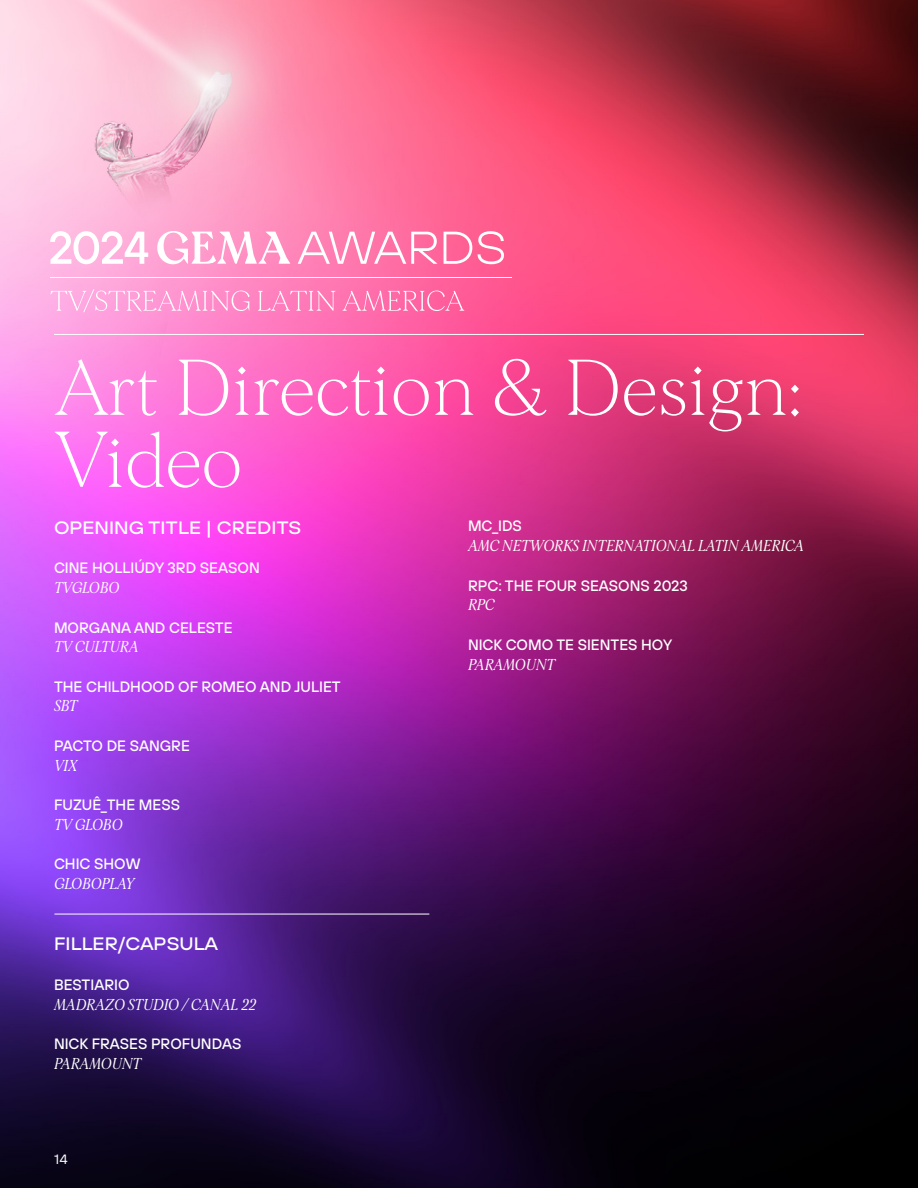
<style>
.page{position:relative;width:918px;height:1188px;background:#fff}
.page>*{position:absolute;margin:0;border:0;box-sizing:border-box;transform-origin:0 0}
.t1{font:200 75px/72px "Morion";color:#fff}
.t2{font:500 18px "TT Hoves Pro Exp";color:#fff}
.t3{font:500 15px "TT Hoves Pro";color:#fff}
.t4{font:italic 15px "Morion";color:#fff}
.t5{font:13.5px "TT Hoves Pro Exp";color:#fff}
</style>
<div class="page">
<img style="left:0;top:0;width:918px;height:1188px">
<hr style="left:54px;top:334px;width:810px;height:1px;background:#fff">
<img style="left:21px;top:0;width:376px;height:357px">
<svg style="left:50px;top:289px;width:200px;height:23px;background:#fea8da"></svg>
<svg style="left:258px;top:291px;width:78px;height:20px;background:#fe8fc4"></svg>
<svg style="left:342px;top:291px;width:122px;height:21px;background:#fe7eb3"></svg>
<svg style="left:50px;top:231px;width:98px;height:33px"></svg>
<svg style="left:157px;top:231px;width:133px;height:33px"></svg>
<svg style="left:298px;top:232px;width:140px;height:32px"></svg>
<svg style="left:444px;top:232px;width:28px;height:32px"></svg>
<svg style="left:478px;top:231px;width:26px;height:33px"></svg>
<hr style="left:50px;top:277px;width:462px;height:1px;background:#fff">
<img style="left:0;top:0;width:240px;height:231px">
<hr style="left:54px;top:914px;width:375px;height:1px;background:#fff">
<h1 class="t1" style="left:54px;top:355px;width:749px">Art Direction &amp; Design:<br>Video</h1>
<p class="t2" style="left:54px;top:515px;width:249px">OPENING TITLE | CREDITS</p>
<p class="t3" style="left:54px;top:558px;width:207px">CINE HOLLIÚDY 3RD SEASON</p>
<p class="t4" style="left:54px;top:579px;width:67px">TVGLOBO</p>
<p class="t3" style="left:54px;top:617px;width:180px">MORGANA AND CELESTE</p>
<p class="t4" style="left:54px;top:638px;width:86px">TV CULTURA</p>
<p class="t3" style="left:54px;top:676px;width:288px">THE CHILDHOOD OF ROMEO AND JULIET</p>
<p class="t4" style="left:54px;top:698px;width:25px">SBT</p>
<p class="t3" style="left:54px;top:735px;width:137px">PACTO DE SANGRE</p>
<p class="t4" style="left:54px;top:757px;width:25px">VIX</p>
<p class="t3" style="left:54px;top:795px;width:128px">FUZUÊ_THE MESS</p>
<p class="t4" style="left:54px;top:816px;width:70px">TV GLOBO</p>
<p class="t3" style="left:54px;top:854px;width:88px">CHIC SHOW</p>
<p class="t4" style="left:54px;top:875px;width:82px">GLOBOPLAY</p>
<p class="t2" style="left:54px;top:932px;width:166px">FILLER/CAPSULA</p>
<p class="t3" style="left:54px;top:974px;width:77px">BESTIARIO</p>
<p class="t4" style="left:54px;top:996px;width:204px">MADRAZO STUDIO / CANAL 22</p>
<p class="t3" style="left:54px;top:1033px;width:189px">NICK FRASES PROFUNDAS</p>
<p class="t4" style="left:54px;top:1055px;width:89px">PARAMOUNT</p>
<p class="t5" style="left:54px;top:1150px;width:15px">14</p>
<p class="t3" style="left:468px;top:516px;width:55px">MC_IDS</p>
<p class="t4" style="left:468px;top:537px;width:337px">AMC NETWORKS INTERNATIONAL LATIN AMERICA</p>
<p class="t3" style="left:468px;top:575px;width:221px">RPC: THE FOUR SEASONS 2023</p>
<p class="t4" style="left:468px;top:597px;width:28px">RPC</p>
<p class="t3" style="left:468px;top:634px;width:206px">NICK COMO TE SIENTES HOY</p>
<p class="t4" style="left:468px;top:656px;width:89px">PARAMOUNT</p>
</div>
